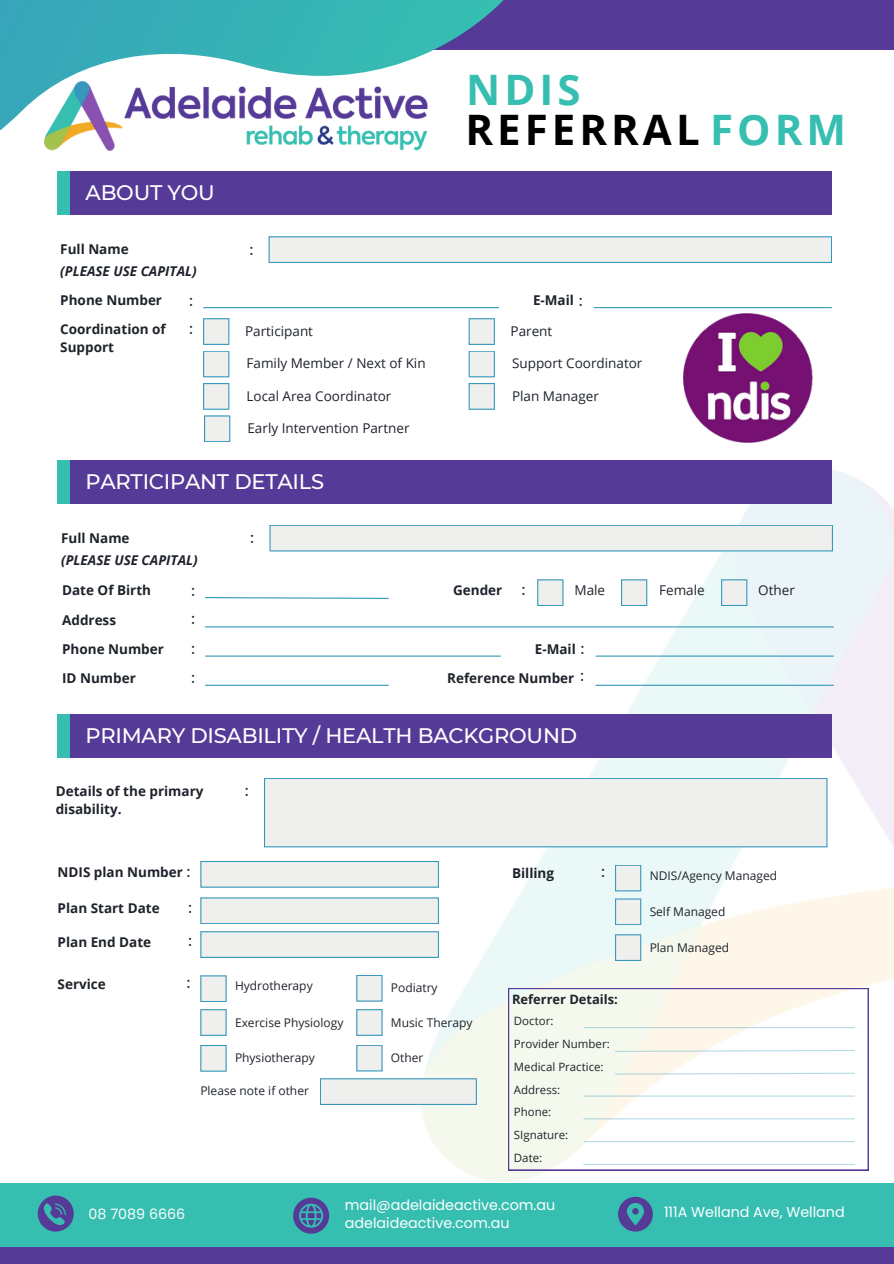
<style>
.page{position:relative;width:894px;height:1264px;background:#fff}
.page>*{position:absolute;margin:0;border:0;box-sizing:border-box;transform-origin:0 0}
.t1{font:700 42px "Open Sans";letter-spacing:.095em;color:#000}
.t2{font:700 42px "Open Sans";color:#36beb1}
.t3{font:500 21px "Montserrat";letter-spacing:-.01em;color:#fff}
.t4{font:500 15px/28.5px "Montserrat";color:#1e232b}
.t5{font:14.25px/18px "Poppins";color:#fff}
.t6{font:700 13.5px/29.2px "Open Sans";color:#1e232b}
.t7{font:13.5px "Open Sans";color:#1e232b}
.t8{font:italic 700 13.5px "Open Sans";color:#1e232b}
.t9{font:700 12.9px "Open Sans";color:#1e232b}
.t10{font:12px "Open Sans";color:#1e232b}
.t11{font:11.4px/23px "Open Sans";color:#1e232b}
.s1{color:#36beb1}
.s2{font-family:"Montserrat";font-weight:500;font-size:15px}
</style>
<div class="page">
<div style="left:332px;top:0;width:561px;height:50px;background:#553a97"></div>
<svg style="left:0;top:0;width:504px;height:174px"></svg>
<div style="left:58px;top:171px;width:23px;height:43px;background:#36beb1"></div>
<div style="left:70px;top:171px;width:761px;height:43px;background:#553a97"></div>
<div style="left:58px;top:460px;width:17px;height:43px;background:#36beb1"></div>
<img style="left:420px;top:468px;width:473px;height:713px">
<div style="left:70px;top:460px;width:761px;height:43px;background:#553a97"></div>
<div style="left:0;top:1207px;width:893px;height:56px;background:#553a97"></div>
<hr style="left:594px;top:307px;width:237px;height:1px;background:#3798be">
<hr style="left:203px;top:307px;width:295px;height:1px;background:#3798be">
<svg style="left:268px;top:236px;width:563px;height:27px"></svg>
<img style="left:45px;top:81px;width:382px;height:71px">
<svg style="left:200px;top:975px;width:26px;height:27px"></svg>
<svg style="left:200px;top:1009px;width:26px;height:26px"></svg>
<svg style="left:200px;top:1045px;width:26px;height:26px"></svg>
<svg style="left:356px;top:975px;width:26px;height:26px"></svg>
<svg style="left:356px;top:1009px;width:26px;height:26px"></svg>
<svg style="left:356px;top:1045px;width:26px;height:26px"></svg>
<div style="left:0;top:1183px;width:893px;height:63px;background:#36beb1"></div>
<svg style="left:38px;top:1195px;width:36px;height:36px"></svg>
<svg style="left:293px;top:1197px;width:36px;height:36px"></svg>
<svg style="left:618px;top:1196px;width:34px;height:35px"></svg>
<img style="left:683px;top:313px;width:130px;height:129px">
<svg style="left:203px;top:318px;width:26px;height:59px"></svg>
<svg style="left:468px;top:318px;width:27px;height:59px"></svg>
<svg style="left:468px;top:383px;width:27px;height:27px"></svg>
<svg style="left:203px;top:383px;width:27px;height:59px"></svg>
<svg style="left:269px;top:524px;width:563px;height:27px"></svg>
<hr style="left:205px;top:684px;width:183px;height:2px;background:#3798be">
<hr style="left:595px;top:684px;width:238px;height:2px;background:#3798be">
<hr style="left:595px;top:655px;width:238px;height:1px;background:#3798be">
<hr style="left:205px;top:655px;width:295px;height:1px;background:#3798be">
<hr style="left:205px;top:626px;width:628px;height:1px;background:#3798be">
<svg style="left:205px;top:597px;width:184px;height:2px"></svg>
<svg style="left:537px;top:579px;width:26px;height:27px"></svg>
<svg style="left:620px;top:579px;width:27px;height:27px"></svg>
<svg style="left:720px;top:579px;width:27px;height:27px"></svg>
<div style="left:58px;top:714px;width:17px;height:43px;background:#36beb1"></div>
<div style="left:70px;top:714px;width:761px;height:43px;background:#553a97"></div>
<svg style="left:200px;top:860px;width:239px;height:27px"></svg>
<div style="left:264px;top:777px;width:563px;height:70px;background:#efefed"></div>
<svg style="left:200px;top:897px;width:239px;height:27px"></svg>
<svg style="left:200px;top:931px;width:239px;height:27px"></svg>
<svg style="left:614px;top:864px;width:27px;height:27px"></svg>
<svg style="left:614px;top:898px;width:27px;height:27px"></svg>
<svg style="left:614px;top:934px;width:27px;height:27px"></svg>
<svg style="left:320px;top:1078px;width:156px;height:26px"></svg>
<svg style="left:508px;top:988px;width:360px;height:182px"></svg>
<hr style="left:583px;top:1027px;width:271px;height:1px;background:#3798be">
<svg style="left:614px;top:1049px;width:241px;height:3px"></svg>
<hr style="left:583px;top:1163px;width:271px;height:1px;background:#3798be">
<hr style="left:583px;top:1141px;width:271px;height:1px;background:#3798be">
<hr style="left:583px;top:1118px;width:271px;height:1px;background:#3798be">
<hr style="left:583px;top:1095px;width:271px;height:1px;background:#3798be">
<svg style="left:614px;top:1072px;width:241px;height:2px"></svg>
<h1 class="t2" style="left:466px;top:60px;width:116px">NDIS</h1>
<h2 class="t3" style="left:85px;top:179px;width:131px">ABOUT YOU</h2>
<h1 class="t1" style="left:465px;top:100px;width:382px">REFERRAL<span class="s1">FORM</span></h1>
<p class="t6" style="left:60px;top:234px;width:70px">Full Name</p>
<p class="t8" style="left:60px;top:262px;width:138px">(PLEASE USE CAPITAL)</p>
<p class="t4" style="left:189px;top:286px;width:5px">: :</p>
<p class="t4" style="left:579px;top:286px;width:5px">:</p>
<p class="t4" style="left:250px;top:235px;width:5px">:</p>
<p class="t6" style="left:60px;top:286px;width:107px;line-height:28.5px">Phone Number<br>Coordination of</p>
<p class="t6" style="left:60px;top:332px;width:55px">Support</p>
<p class="t6" style="left:533px;top:285px;width:42px">E-Mail</p>
<p class="t7" style="left:245px;top:321px;width:69px">Participant</p>
<p class="t7" style="left:510px;top:321px;width:43px">Parent</p>
<p class="t7" style="left:246px;top:353px;width:180px">Family Member / Next of Kin</p>
<p class="t7" style="left:512px;top:353px;width:132px">Support Coordinator</p>
<p class="t7" style="left:246px;top:386px;width:146px">Local Area Coordinator</p>
<p class="t7" style="left:512px;top:386px;width:88px">Plan Manager</p>
<p class="t7" style="left:247px;top:419px;width:164px">Early Intervention Partner</p>
<h2 class="t3" style="left:85px;top:468px;width:240px">PARTICIPANT DETAILS</h2>
<p class="t6" style="left:61px;top:522px;width:70px">Full Name</p>
<p class="t8" style="left:61px;top:550px;width:138px">(PLEASE USE CAPITAL)</p>
<p class="t4" style="left:250px;top:523px;width:5px">:</p>
<p class="t7" style="left:574px;top:580px;width:32px">Male</p>
<p class="t7" style="left:659px;top:580px;width:47px">Female</p>
<p class="t7" style="left:758px;top:580px;width:38px">Other</p>
<p class="t6" style="left:62px;top:575px;width:103px">Date Of Birth<br>Address<br>Phone Number<br>ID Number</p>
<p class="t6" style="left:453px;top:575px;width:51px">Gender</p>
<p class="t4" style="left:521px;top:575px;width:5px">:</p>
<p class="t4" style="left:191px;top:576px;width:5px;line-height:27.9px">: :</p>
<p class="t4" style="left:191px;top:634px;width:5px;line-height:29.1px">: :</p>
<p class="t6" style="left:534px;top:634px;width:42px">E-Mail</p>
<p class="t4" style="left:580px;top:635px;width:5px;line-height:27.2px">: :</p>
<p class="t6" style="left:447px;top:663px;width:129px">Reference Number</p>
<h2 class="t3" style="left:85px;top:722px;width:493px">PRIMARY DISABILITY / HEALTH BACKGROUND</h2>
<p class="t6" style="left:56px;top:781px;width:149px;line-height:18px">Details of the primary disability.</p>
<p class="t4" style="left:245px;top:776px;width:5px">:</p>
<p class="t6" style="left:58px;top:857px;width:134px">NDIS plan Number <span class="s2">:</span></p>
<p class="t6" style="left:58px;top:893px;width:103px">Plan Start Date</p>
<p class="t4" style="left:188px;top:893px;width:5px">:</p>
<p class="t6" style="left:58px;top:927px;width:95px">Plan End Date</p>
<p class="t4" style="left:188px;top:926px;width:5px">:</p>
<p class="t6" style="left:58px;top:968px;width:50px">Service</p>
<p class="t4" style="left:187px;top:968px;width:5px">:</p>
<p class="t10" style="left:235px;top:977px;width:79px">Hydrotherapy</p>
<p class="t10" style="left:235px;top:1013px;width:110px">Exercise Physiology</p>
<p class="t10" style="left:235px;top:1049px;width:81px">Physiotherapy</p>
<p class="t10" style="left:200px;top:1082px;width:110px">Please note if other</p>
<p class="t10" style="left:391px;top:979px;width:48px">Podiatry</p>
<p class="t10" style="left:391px;top:1013px;width:83px">Music Therapy</p>
<p class="t10" style="left:391px;top:1049px;width:34px">Other</p>
<p class="t6" style="left:512px;top:858px;width:44px">Billing</p>
<p class="t4" style="left:601px;top:857px;width:5px">:</p>
<p class="t10" style="left:649px;top:866px;width:129px">NDIS/Agency Managed</p>
<p class="t10" style="left:649px;top:903px;width:77px">Self Managed</p>
<p class="t10" style="left:649px;top:938px;width:81px">Plan Managed</p>
<p class="t9" style="left:512px;top:990px;width:107px">Referrer Details:</p>
<p class="t11" style="left:514px;top:1008px;width:97px">Doctor:<br>Provider Number:<br>Medical Practice:<br>Address:<br>Phone:<br>SIgnature:<br>Date:</p>
<p class="t5" style="left:345px;top:1195px;width:212px">mail@adelaideactive.com.au adelaideactive.com.au</p>
<p class="t5" style="left:89px;top:1204px;width:98px">08 7089 6666</p>
<p class="t5" style="left:664px;top:1202px;width:182px">111A Welland Ave, Welland</p>
</div>
